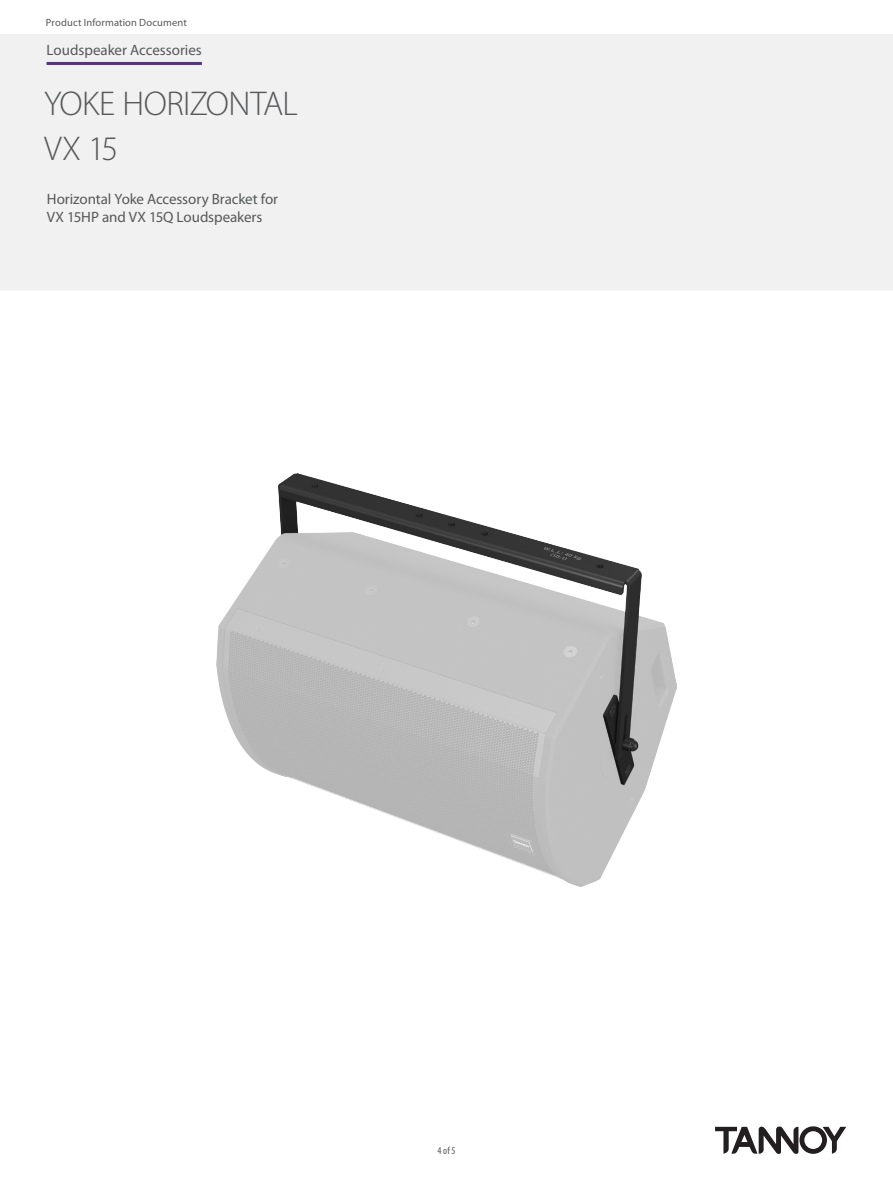
<style>
.page{position:relative;width:893px;height:1188px;background:#fff}
.page>*{position:absolute;margin:0;border:0;box-sizing:border-box;transform-origin:0 0}
.t1{font:300 34.5px/44.8px "Myriad Pro";letter-spacing:-.015em;color:#57585a}
.t2{font:15px/18px "Myriad Pro";letter-spacing:-.005em;color:#57585a}
.t3{font:10.5px "Myriad Pro";letter-spacing:.015em;color:#57585a}
.t4{font:condensed 10.5px "Myriad Pro";color:#57585a}
</style>
<div class="page">
<img style="left:0;top:34px;width:893px;height:1120px">
<img style="left:217px;top:473px;width:459px;height:413px">
<hr style="left:47px;top:62px;width:155px;height:3px;background:#533676">
<p class="t3" style="left:46px;top:16px;width:142px">Product Information Document</p>
<p class="t2" style="left:47px;top:40px;width:157px">Loudspeaker Accessories</p>
<h1 class="t1" style="left:44px;top:82px;width:255px">YOKE HORIZONTAL<br>VX 15</h1>
<p class="t2" style="left:47px;top:190px;width:233px">Horizontal Yoke Accessory Bracket for<br>VX 15HP and VX 15Q Loudspeakers</p>
<p class="t4" style="left:437px;top:1144px;width:20px">4 of 5</p>
</div>
